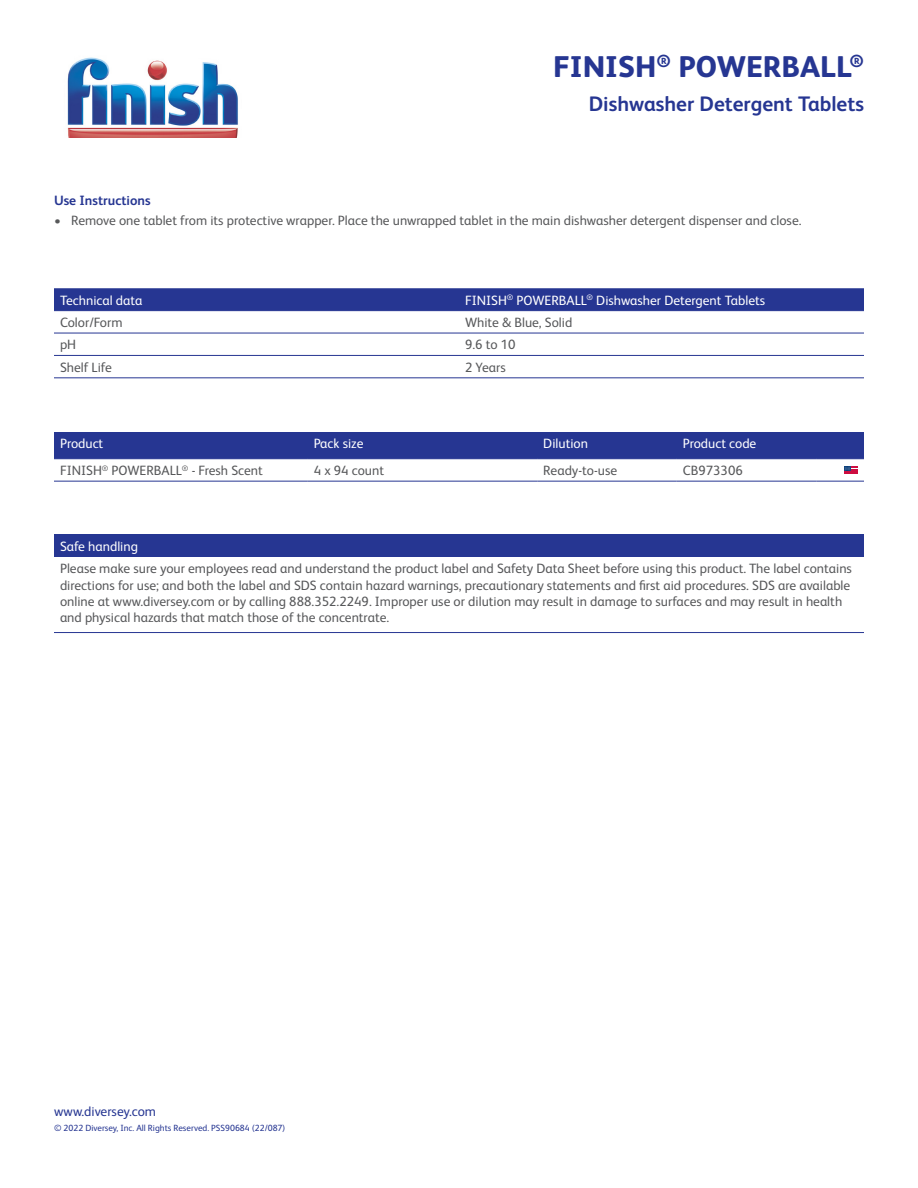
<style>
.page{position:relative;width:918px;height:1188px;background:#fff}
.page>*{position:absolute;margin:0;border:0;box-sizing:border-box;transform-origin:0 0}
.Fancy_Name_page_2{font:800 30px "FS Albert Pro";color:#263692}
.Product_Descriptor_p{font:700 21px "FS Albert Pro";color:#263692}
.Body_text{font:13.5px/16.2px "FS Albert Pro";color:#57585a}
.bullet{font:13.5px "FS Albert Pro";color:#57585a}
.t1{font:13.5px "FS Albert Pro";color:#fff}
.t2{font:13.5px "FS Albert Pro";color:#263692}
.Section_headings{font:700 13.5px "FS Albert Pro";color:#263692}
.t3{font:9px "FS Albert Pro";color:#263692}
</style>
<div class="page">
<div style="left:54px;top:288px;width:810px;height:22px;background:#263692"></div>
<hr style="left:54px;top:310px;width:405px;height:1px;background:#263692">
<hr style="left:459px;top:310px;width:405px;height:1px;background:#263692">
<hr style="left:54px;top:333px;width:405px;height:1px;background:#263692">
<hr style="left:54px;top:355px;width:405px;height:1px;background:#263692">
<hr style="left:459px;top:333px;width:405px;height:1px;background:#263692">
<hr style="left:459px;top:355px;width:405px;height:1px;background:#263692">
<hr style="left:54px;top:377px;width:405px;height:1px;background:#263692">
<hr style="left:459px;top:377px;width:405px;height:1px;background:#263692">
<div style="left:54px;top:432px;width:810px;height:26px;background:#263692"></div>
<hr style="left:54px;top:458px;width:254px;height:1px;background:#263692">
<hr style="left:308px;top:458px;width:229px;height:1px;background:#263692">
<hr style="left:537px;top:458px;width:140px;height:1px;background:#263692">
<hr style="left:677px;top:458px;width:140px;height:1px;background:#263692">
<hr style="left:817px;top:458px;width:47px;height:1px;background:#263692">
<hr style="left:54px;top:481px;width:254px;height:1px;background:#263692">
<hr style="left:308px;top:481px;width:229px;height:1px;background:#263692">
<hr style="left:537px;top:481px;width:140px;height:1px;background:#263692">
<hr style="left:677px;top:481px;width:140px;height:1px;background:#263692">
<hr style="left:817px;top:481px;width:47px;height:1px;background:#263692">
<div style="left:54px;top:535px;width:810px;height:22px;background:#263692"></div>
<hr style="left:54px;top:632px;width:810px;height:1px;background:#263692">
<svg style="left:844px;top:467px;width:14px;height:7px"></svg>
<img style="left:67px;top:57px;width:171px;height:81px">
<p class="Fancy_Name_page_2" style="left:553px;top:43px;width:312px">FINISH<sup>®</sup> POWERBALL<sup>®</sup></p>
<p class="Product_Descriptor_p" style="left:589px;top:89px;width:277px">Dishwasher Detergent Tablets</p>
<p class="Section_headings" style="left:54px;top:191px;width:98px">Use Instructions</p>
<p class="bullet" style="left:54px;top:211px;width:749px">• Remove one tablet from its protective wrapper. Place the unwrapped tablet in the main dishwasher detergent dispenser and close.</p>
<p class="t1" style="left:60px;top:290px;width:84px">Technical data</p>
<p class="t1" style="left:465px;top:290px;width:302px">FINISH<sup>®</sup> POWERBALL<sup>®</sup> Dishwasher Detergent Tablets</p>
<p class="Body_text" style="left:60px;top:313px;width:64px">Color/Form</p>
<p class="Body_text" style="left:465px;top:313px;width:109px">White &amp; Blue, Solid</p>
<p class="Body_text" style="left:60px;top:336px;width:18px">pH</p>
<p class="Body_text" style="left:465px;top:336px;width:52px">9.6 to 10</p>
<p class="Body_text" style="left:60px;top:358px;width:53px">Shelf Life</p>
<p class="Body_text" style="left:465px;top:358px;width:42px">2 Years</p>
<p class="t1" style="left:60px;top:434px;width:45px">Product</p>
<p class="t1" style="left:314px;top:434px;width:51px">Pack size</p>
<p class="t1" style="left:543px;top:434px;width:46px">Dilution</p>
<p class="t1" style="left:683px;top:434px;width:75px">Product code</p>
<p class="Body_text" style="left:60px;top:461px;width:204px">FINISH<sup>®</sup> POWERBALL<sup>®</sup> - Fresh Scent</p>
<p class="Body_text" style="left:314px;top:461px;width:72px">4 x 94 count</p>
<p class="Body_text" style="left:543px;top:461px;width:75px">Ready-to-use</p>
<p class="Body_text" style="left:683px;top:461px;width:62px">CB973306</p>
<p class="t1" style="left:60px;top:537px;width:80px">Safe handling</p>
<p class="Body_text" style="left:60px;top:560px;width:794px">Please make sure your employees read and understand the product label and Safety Data Sheet before using this product. The label contains directions for use; and both the label and SDS contain hazard warnings, precautionary statements and first aid procedures. SDS are available online at www.diversey.com or by calling 888.352.2249. Improper use or dilution may result in damage to surfaces and may result in health and physical hazards that match those of the concentrate.</p>
<p class="t2" style="left:54px;top:1102px;width:104px">www.diversey.com</p>
<p class="t3" style="left:54px;top:1122px;width:233px">© 2022 Diversey, Inc. All Rights Reserved. PSS90684 (22/087)</p>
</div>
